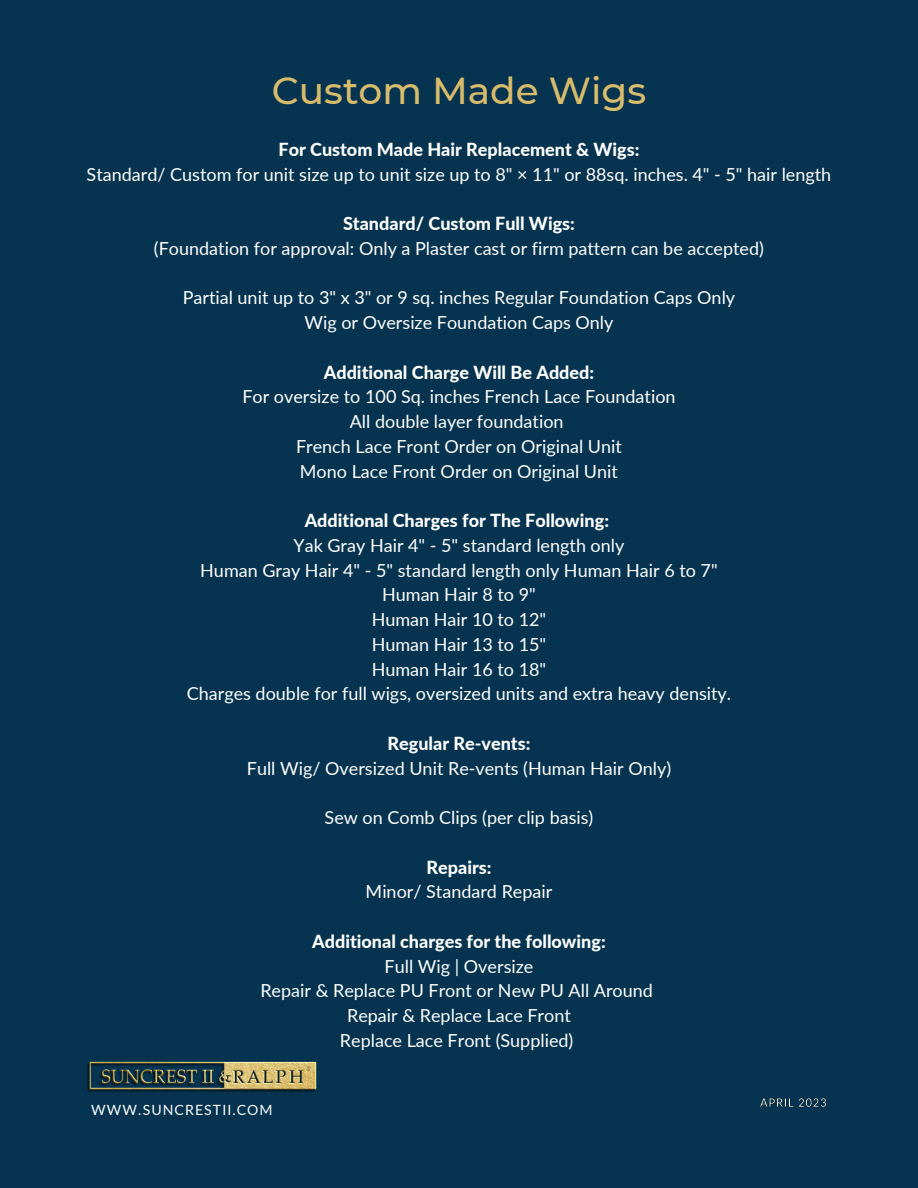
<style>
.page{position:relative;width:918px;height:1188px;background:#053350}
.page>*{position:absolute;margin:0;border:0;box-sizing:border-box;transform-origin:0 0}
.t1{font:500 37.5px "Montserrat";color:#d8bc6b}
.t2{font:18px "Lato";color:#fff}
.t3{font:800 18px "Lato";color:#fff}
.t4{font:14.1px "Lato";letter-spacing:.075em;color:#fff}
</style>
<div class="page">
<img style="left:87px;top:1061px;width:230px;height:31px">
<img style="left:760px;top:1098px;width:66px;height:9px">
<p class="t1" style="left:272px;top:68px;width:376px">Custom Made Wigs</p>
<p class="t3" style="left:279px;top:138px;width:362px">For Custom Made Hair Replacement &amp; Wigs:</p>
<p class="t2" style="left:87px;top:163px;width:746px">Standard/ Custom for unit size up to unit size up to 8" × 11" or 88sq. inches. 4" - 5" hair length</p>
<p class="t3" style="left:343px;top:212px;width:233px">Standard/ Custom Full Wigs:</p>
<p class="t2" style="left:154px;top:237px;width:612px">(Foundation for approval: Only a Plaster cast or firm pattern can be accepted)</p>
<p class="t2" style="left:183px;top:287px;width:554px">Partial unit up to 3" x 3" or 9 sq. inches Regular Foundation Caps Only</p>
<p class="t2" style="left:305px;top:311px;width:310px">Wig or Oversize Foundation Caps Only</p>
<p class="t3" style="left:324px;top:361px;width:272px">Additional Charge Will Be Added:</p>
<p class="t2" style="left:242px;top:386px;width:435px">For oversize to 100 Sq. inches French Lace Foundation</p>
<p class="t2" style="left:350px;top:410px;width:215px">All double layer foundation</p>
<p class="t2" style="left:296px;top:435px;width:327px">French Lace Front Order on Original Unit</p>
<p class="t2" style="left:300px;top:460px;width:320px">Mono Lace Front Order on Original Unit</p>
<p class="t3" style="left:305px;top:509px;width:306px">Additional Charges for The Following:</p>
<p class="t2" style="left:294px;top:534px;width:332px">Yak Gray Hair 4" - 5" standard length only</p>
<p class="t2" style="left:200px;top:559px;width:519px">Human Gray Hair 4" - 5" standard length only Human Hair 6 to 7"</p>
<p class="t2" style="left:382px;top:584px;width:155px">Human Hair 8 to 9"</p>
<p class="t2" style="left:372px;top:608px;width:176px">Human Hair 10 to 12"</p>
<p class="t2" style="left:372px;top:633px;width:176px">Human Hair 13 to 15"</p>
<p class="t2" style="left:372px;top:658px;width:176px">Human Hair 16 to 18"</p>
<p class="t2" style="left:187px;top:683px;width:546px">Charges double for full wigs, oversized units and extra heavy density.</p>
<p class="t3" style="left:388px;top:732px;width:144px">Regular Re-vents:</p>
<p class="t2" style="left:247px;top:757px;width:426px">Full Wig/ Oversized Unit Re-vents (Human Hair Only)</p>
<p class="t2" style="left:325px;top:806px;width:270px">Sew on Comb Clips (per clip basis)</p>
<p class="t3" style="left:427px;top:856px;width:66px">Repairs:</p>
<p class="t2" style="left:366px;top:881px;width:188px">Minor/ Standard Repair</p>
<p class="t3" style="left:312px;top:930px;width:295px">Additional charges for the following:</p>
<p class="t2" style="left:385px;top:955px;width:150px">Full Wig | Oversize</p>
<p class="t2" style="left:260px;top:980px;width:394px">Repair &amp; Replace PU Front or New PU All Around</p>
<p class="t2" style="left:347px;top:1004px;width:225px">Repair &amp; Replace Lace Front</p>
<p class="t2" style="left:340px;top:1029px;width:235px">Replace Lace Front (Supplied)</p>
<p class="t4" style="left:91px;top:1101px;width:183px">WWW.SUNCRESTII.COM</p>
</div>
